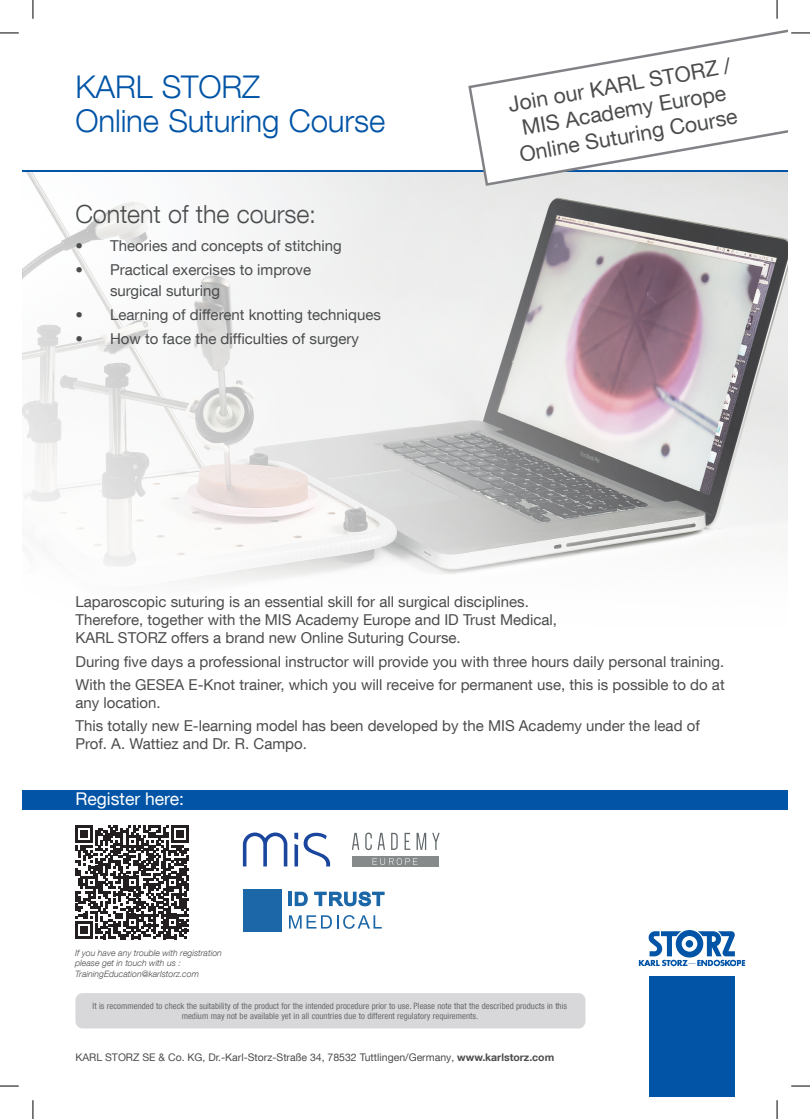
<style>
.page{position:relative;width:810px;height:1119px;background:#fff}
.page>*{position:absolute;margin:0;border:0;box-sizing:border-box;transform-origin:0 0}
.t1{font:300 31.25px/33.8px "KS Helvetica Neue";letter-spacing:-.005em;color:#0154a6}
.t2{font:300 25px "KS Helvetica Neue";letter-spacing:-.005em;color:#4b4c4d}
.t3{font:21.25px/25.5px "KS Helvetica Neue";color:#4b4c4d;text-align:center}
.t4{font:17.5px "KS Helvetica Neue";color:#fff}
.t5{font:15px/18px "KS Helvetica Neue";color:#4b4c4d}
.t6{font:10.5px "KS Helvetica Neue";color:#4b4c4d}
.t7{font:condensed 8.75px/10px "KS Helvetica Neue";letter-spacing:.005em;color:#4b4c4d;text-align:center}
.t8{font:italic 300 8.75px/10.5px "KS Helvetica Neue";color:#4b4c4d}
.s1{font-weight:700}
</style>
<div class="page">
<svg style="left:243px;top:832px;width:44px;height:34px"></svg>
<svg style="left:304px;top:832px;width:26px;height:34px"></svg>
<svg style="left:294px;top:832px;width:4px;height:34px"></svg>
<svg style="left:352px;top:832px;width:7px;height:17px"></svg>
<svg style="left:365px;top:832px;width:7px;height:18px"></svg>
<svg style="left:378px;top:832px;width:7px;height:17px"></svg>
<svg style="left:391px;top:832px;width:7px;height:17px"></svg>
<svg style="left:405px;top:832px;width:5px;height:17px"></svg>
<svg style="left:417px;top:832px;width:9px;height:17px"></svg>
<svg style="left:432px;top:832px;width:8px;height:17px"></svg>
<div style="left:352px;top:855px;width:86px;height:11px;background:#878a8b"></div>
<svg style="left:373px;top:858px;width:44px;height:6px"></svg>
<hr style="left:288px;top:891px;width:4px;height:14px;background:#1b67a8">
<svg style="left:294px;top:891px;width:14px;height:14px"></svg>
<svg style="left:314px;top:891px;width:71px;height:15px"></svg>
<svg style="left:289px;top:915px;width:93px;height:13px"></svg>
<div style="left:243px;top:889px;width:39px;height:42px;background:#1b67a8"></div>
<svg style="left:639px;top:930px;width:106px;height:36px"></svg>
<div style="left:650px;top:975px;width:85px;height:121px;background:#0154a6"></div>
<div style="left:75px;top:992px;width:510px;height:36px;background:#d8d8da;border-radius:7px"></div>
<svg style="left:23px;top:171px;width:765px;height:411px"></svg>
<div style="left:22px;top:789px;width:766px;height:20px;background:#0154a6"></div>
<svg style="left:75px;top:825px;width:114px;height:113px"></svg>
<hr style="left:22px;top:170px;width:766px;height:1px;background:#0154a6">
<svg style="left:467px;top:29px;width:321px;height:158px"></svg>
<svg style="left:0;top:32px;width:19px;height:2px"></svg>
<svg style="left:791px;top:32px;width:19px;height:2px"></svg>
<svg style="left:0;top:1085px;width:19px;height:1px"></svg>
<svg style="left:791px;top:1085px;width:19px;height:1px"></svg>
<svg style="left:32px;top:0;width:2px;height:19px"></svg>
<svg style="left:32px;top:1100px;width:2px;height:18px"></svg>
<svg style="left:776px;top:0;width:2px;height:19px"></svg>
<svg style="left:776px;top:1100px;width:2px;height:18px"></svg>
<h1 class="t1" style="left:75px;top:70px;width:311px">KARL STORZ<br>Online Suturing Course</h1>
<h2 class="t2" style="left:75px;top:198px;width:242px">Content of the course:</h2>
<p class="t5" style="left:75px;top:236px;width:268px">• Theories and concepts of stitching</p>
<p class="t5" style="left:110px;top:258px;width:203px;line-height:21.2px;text-indent:-35px">• Practical exercises to improve surgical suturing</p>
<p class="t5" style="left:75px;top:305px;width:307px">• Learning of different knotting techniques</p>
<p class="t5" style="left:75px;top:329px;width:285px">• How to face the difficulties of surgery</p>
<h3 class="t3" style="left:506px;top:91px;width:227px;rotate:-10deg">Join our KARL STORZ /<br>MIS Academy Europe<br>Online Suturing Course</h3>
<p class="t5" style="left:75px;top:592px;width:483px">Laparoscopic suturing is an essential skill for all surgical disciplines.<br>Therefore, together with the MIS Academy Europe and ID Trust Medical,<br>KARL STORZ offers a brand new Online Suturing Course.</p>
<p class="t5" style="left:75px;top:649px;width:651px;line-height:23.2px">During five days a professional instructor will provide you with three hours daily personal training.<br>With the GESEA E-Knot trainer, which you will receive for permanent use, this is possible to do at</p>
<p class="t5" style="left:75px;top:690px;width:626px;line-height:23.2px">any location.<br>This totally new E-learning model has been developed by the MIS Academy under the lead of</p>
<p class="t5" style="left:75px;top:734px;width:233px">Prof. A. Wattiez and Dr. R. Campo.</p>
<p class="t4" style="left:75px;top:788px;width:110px">Register here:</p>
<p class="t8" style="left:75px;top:947px;width:148px">If you have any trouble with registration please get in touch with us :<br>TrainingEducation@karlstorz.com</p>
<p class="t7" style="left:93px;top:1000px;width:476px">It is recommended to check the suitability of the product for the intended procedure prior to use. Please note that the described products in this medium may not be available yet in all countries due to different regulatory requirements.</p>
<p class="t6" style="left:75px;top:1050px;width:480px">KARL STORZ SE &amp; Co. KG, Dr.-Karl-Storz-Straße 34, 78532 Tuttlingen/Germany, <span class="s1">www.karlstorz.com</span></p>
</div>
